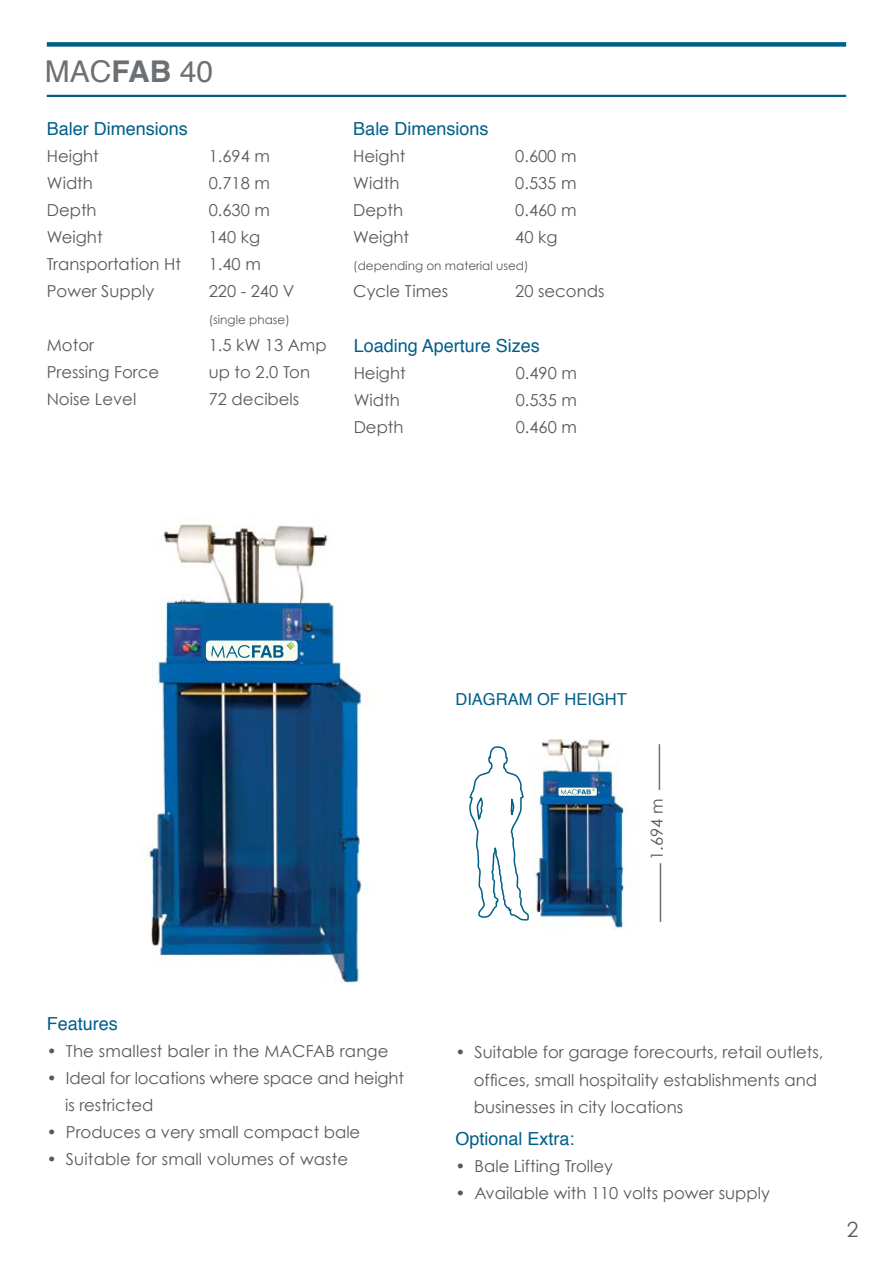
<style>
.page{position:relative;width:893px;height:1263px;background:#fff}
.page>*{position:absolute;margin:0;border:0;box-sizing:border-box;transform-origin:0 0}
.t1{font:30px "Helvetica";color:#6d7073}
.t2{font:21px "Century Gothic";color:#58595b}
.t3{font:18px "Helvetica";color:#005f88}
.t4{font:16.5px/27px "Century Gothic";color:#58595b}
.t5{font:16.5px "Helvetica";color:#005f88}
.t6{font:12px "Century Gothic";color:#58595b}
.s1{font-weight:700}
.s2{color:#fff}
</style>
<div class="page">
<img style="left:143px;top:524px;width:224px;height:459px">
<div style="left:206px;top:640px;width:92px;height:21px;background:#f8fbf2;border-radius:4px"></div>
<svg style="left:211px;top:641px;width:84px;height:17px"></svg>
<img style="left:533px;top:739px;width:93px;height:191px">
<svg style="left:558px;top:788px;width:39px;height:8px"></svg>
<svg style="left:561px;top:788px;width:35px;height:6px"></svg>
<hr style="left:47px;top:95px;width:799px;height:2px;background:#005f88">
<div style="left:47px;top:42px;width:799px;height:5px;background:#005f88"></div>
<svg style="left:469px;top:746px;width:60px;height:175px"></svg>
<hr style="left:660px;top:863px;width:1px;height:59px;background:#6d7073">
<hr style="left:659px;top:744px;width:1px;height:46px;background:#6d7073">
<h1 class="t1" style="left:45px;top:46px;width:170px">MAC<span class="s1">FAB</span> 40</h1>
<p class="t3" style="left:47px;top:113px;width:143px">Baler Dimensions</p>
<p class="t4" style="left:47px;top:142px;width:54px">Height</p>
<p class="t4" style="left:209px;top:142px;width:63px">1.694 m</p>
<p class="t4" style="left:47px;top:169px;width:48px">Width</p>
<p class="t4" style="left:209px;top:169px;width:63px">0.718 m</p>
<p class="t4" style="left:47px;top:196px;width:51px">Depth</p>
<p class="t4" style="left:209px;top:196px;width:63px">0.630 m</p>
<p class="t4" style="left:47px;top:223px;width:57px">Weight</p>
<p class="t4" style="left:209px;top:223px;width:53px">140 kg</p>
<p class="t4" style="left:47px;top:250px;width:136px">Transportation Ht</p>
<p class="t4" style="left:209px;top:250px;width:54px">1.40 m</p>
<p class="t4" style="left:47px;top:277px;width:109px">Power Supply</p>
<p class="t4" style="left:209px;top:277px;width:87px">220 - 240 V</p>
<p class="t6" style="left:209px;top:312px;width:82px">(single phase)</p>
<p class="t4" style="left:47px;top:331px;width:49px">Motor</p>
<p class="t4" style="left:209px;top:331px;width:119px">1.5 kW 13 Amp</p>
<p class="t4" style="left:47px;top:358px;width:114px">Pressing Force</p>
<p class="t4" style="left:209px;top:358px;width:103px">up to 2.0 Ton</p>
<p class="t4" style="left:47px;top:385px;width:91px">Noise Level</p>
<p class="t4" style="left:209px;top:385px;width:92px">72 decibels</p>
<p class="t3" style="left:353px;top:113px;width:137px">Bale Dimensions</p>
<p class="t4" style="left:353px;top:142px;width:54px">Height</p>
<p class="t4" style="left:515px;top:142px;width:63px">0.600 m</p>
<p class="t4" style="left:353px;top:169px;width:48px">Width</p>
<p class="t4" style="left:515px;top:169px;width:63px">0.535 m</p>
<p class="t4" style="left:353px;top:196px;width:51px">Depth</p>
<p class="t4" style="left:515px;top:196px;width:63px">0.460 m</p>
<p class="t4" style="left:353px;top:223px;width:57px">Weight</p>
<p class="t4" style="left:515px;top:223px;width:44px">40 kg</p>
<p class="t6" style="left:353px;top:258px;width:177px">(depending on material used)</p>
<p class="t4" style="left:353px;top:277px;width:96px">Cycle Times</p>
<p class="t4" style="left:515px;top:277px;width:91px">20 seconds</p>
<p class="t3" style="left:354px;top:330px;width:188px">Loading Aperture Sizes</p>
<p class="t4" style="left:354px;top:359px;width:54px">Height</p>
<p class="t4" style="left:516px;top:359px;width:63px">0.490 m</p>
<p class="t4" style="left:354px;top:386px;width:48px">Width</p>
<p class="t4" style="left:516px;top:386px;width:63px">0.535 m</p>
<p class="t4" style="left:354px;top:413px;width:51px">Depth</p>
<p class="t4" style="left:516px;top:413px;width:63px">0.460 m</p>
<p class="t5" style="left:455px;top:685px;width:173px">DIAGRAM OF HEIGHT</p>
<p class="t4" style="left:643px;top:860px;width:63px;rotate:-90deg">1.694 m</p>
<p class="t3" style="left:47px;top:1008px;width:73px">Features</p>
<p class="t4" style="left:47px;top:1037px;width:343px">• The smallest baler in the MACFAB range</p>
<p class="t4" style="left:65px;top:1064px;width:340px;text-indent:-18px">• Ideal for locations where space and height is restricted</p>
<p class="t4" style="left:47px;top:1118px;width:315px">• Produces a very small compact bale</p>
<p class="t4" style="left:47px;top:1145px;width:303px">• Suitable for small volumes of waste</p>
<p class="t4" style="left:455px;top:1039px;width:369px">• Suitable for garage forecourts, retail outlets,</p>
<p class="t4" style="left:455px;top:1066px;width:363px"><span class="s2">.</span> offices, small hospitality establishments and</p>
<p class="t4" style="left:474px;top:1093px;width:211px">businesses in city locations</p>
<p class="t3" style="left:455px;top:1123px;width:121px">Optional Extra:</p>
<p class="t4" style="left:455px;top:1152px;width:159px">• Bale Lifting Trolley</p>
<p class="t4" style="left:455px;top:1179px;width:316px">• Available with 110 volts power supply</p>
<p class="t2" style="left:847px;top:1216px;width:13px">2</p>
</div>
